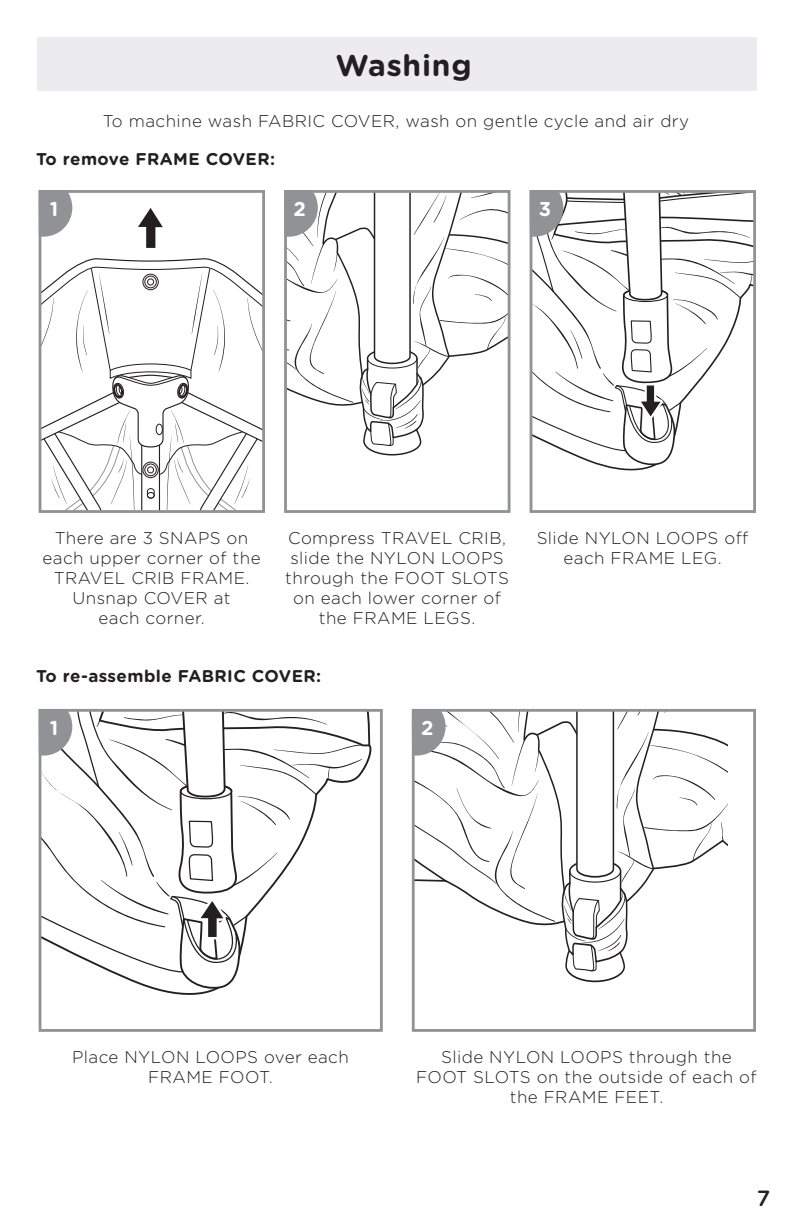
<style>
.page{position:relative;width:792px;height:1224px;background:#fff}
.page>*{position:absolute;margin:0;border:0;box-sizing:border-box;transform-origin:0 0}
.IB_Header{font:700 30px "Gotham Rounded";letter-spacing:.025em;color:#231f20}
.t1{font:500 22px "Gotham Rounded";color:#231f20}
.Numbers{font:700 20px "Gotham Rounded";color:#fff}
.t2{font:300 17px/20px "Gotham Rounded";letter-spacing:.025em;color:#231f20;text-align:center}
.t3{font:700 17px "Gotham Rounded";letter-spacing:.025em;color:#231f20}
</style>
<div class="page">
<div style="left:39px;top:709px;width:344px;height:323px;border:3px solid #919295"></div>
<div style="left:37px;top:37px;width:720px;height:54px;background:#ececee"></div>
<div style="left:284px;top:190px;width:227px;height:323px;border:3px solid #919295"></div>
<div style="left:412px;top:709px;width:344px;height:323px;border:3px solid #919295"></div>
<svg style="left:284px;top:190px;width:225px;height:266px"></svg>
<svg style="left:412px;top:709px;width:315px;height:274px"></svg>
<div style="left:530px;top:190px;width:226px;height:323px;border:3px solid #919295"></div>
<svg style="left:529px;top:190px;width:226px;height:278px"></svg>
<svg style="left:75px;top:258px;width:151px;height:8px"></svg>
<svg style="left:43px;top:266px;width:218px;height:243px"></svg>
<div style="left:156px;top:424px;width:7px;height:11px;border:1px solid #231f20;border-radius:50%"></div>
<svg style="left:143px;top:462px;width:15px;height:16px"></svg>
<div style="left:143px;top:462px;width:16px;height:16px;border:1px solid #231f20;border-radius:50%"></div>
<div style="left:144px;top:464px;width:13px;height:12px;border:1px solid #231f20;border-radius:50%"></div>
<div style="left:147px;top:467px;width:7px;height:6px;border:1px solid #231f20;border-radius:50%"></div>
<svg style="left:143px;top:274px;width:15px;height:16px"></svg>
<div style="left:143px;top:274px;width:16px;height:16px;border:1px solid #231f20;border-radius:50%"></div>
<div style="left:144px;top:276px;width:13px;height:12px;border:1px solid #231f20;border-radius:50%"></div>
<div style="left:147px;top:279px;width:7px;height:6px;border:1px solid #231f20;border-radius:50%"></div>
<svg style="left:138px;top:208px;width:25px;height:40px"></svg>
<div style="left:39px;top:190px;width:226px;height:323px;border:3px solid #919295"></div>
<svg style="left:38px;top:190px;width:34px;height:47px;background:#a0a0a3"></svg>
<svg style="left:38px;top:709px;width:333px;height:283px"></svg>
<p class="IB_Header" style="left:336px;top:43px;width:137px">Washing</p>
<p class="t2" style="left:103px;top:110px;width:588px">To machine wash FABRIC COVER, wash on gentle cycle and air dry</p>
<p class="t3" style="left:36px;top:146px;width:241px">To remove FRAME COVER:</p>
<p class="IB_Header" style="left:277px;top:43px;width:255px">Care &amp; Cleaning</p>
<p class="Numbers" style="left:50px;top:194px;width:10px">1</p>
<p class="Numbers" style="left:293px;top:194px;width:14px">2</p>
<p class="Numbers" style="left:539px;top:194px;width:14px">3</p>
<p class="t2" style="left:43px;top:528px;width:220px">There are 3 SNAPS on each upper corner of the<br>TRAVEL CRIB FRAME.<br>Unsnap COVER at<br>each corner.</p>
<p class="t2" style="left:285px;top:528px;width:225px">Compress TRAVEL CRIB, slide the NYLON LOOPS through the FOOT SLOTS on each lower corner of the FRAME LEGS.</p>
<p class="t3" style="left:36px;top:663px;width:287px">To re-assemble FABRIC COVER:</p>
<p class="Numbers" style="left:50px;top:713px;width:10px">1</p>
<p class="Numbers" style="left:421px;top:713px;width:14px">2</p>
<p class="t2" style="left:537px;top:528px;width:213px">Slide NYLON LOOPS off each FRAME LEG.</p>
<p class="t2" style="left:72px;top:1047px;width:278px">Place NYLON LOOPS over each<br>FRAME FOOT.</p>
<p class="t2" style="left:416px;top:1047px;width:342px">Slide NYLON LOOPS through the<br>FOOT SLOTS on the outside of each of the FRAME FEET.</p>
<p class="t1" style="left:757px;top:1183px;width:15px">7</p>
</div>
